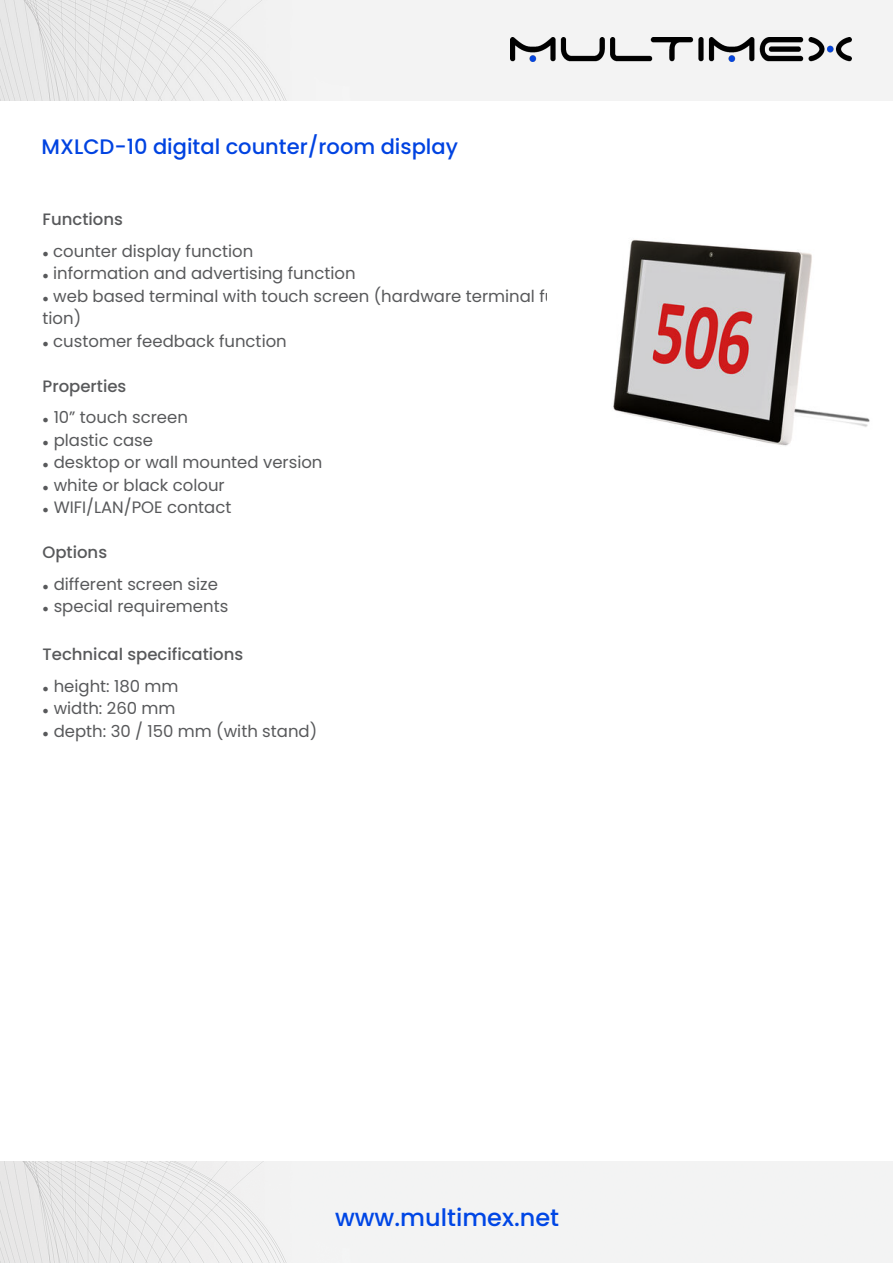
<style>
.page{position:relative;width:893px;height:1263px;background:#fff}
.page>*{position:absolute;margin:0;border:0;box-sizing:border-box;transform-origin:0 0}
.t1{font:500 24px "Poppins";color:#0046e5}
.t2{font:500 21px "Poppins";color:#0043e1}
.t3{font:16.5px/22.5px "Poppins";color:#58595b}
.t4{font:500 16.5px "Poppins";color:#58595b}
.s1{font-family:"Century Gothic";font-size:10.5px}
</style>
<div class="page">
<img style="left:0;top:1161px;width:893px;height:101px">
<img style="left:0;top:0;width:893px;height:100px">
<img style="left:510px;top:37px;width:341px;height:24px">
<img style="left:613px;top:239px;width:257px;height:207px">
<p class="t2" style="left:42px;top:135px;width:418px">MXLCD-10 digital counter/room display</p>
<p class="t4" style="left:43px;top:210px;width:82px">Functions</p>
<p class="t3" style="left:43px;top:240px;width:212px"><span class="s1">●</span> counter display function</p>
<p class="t3" style="left:43px;top:262px;width:315px"><span class="s1">●</span> information and advertising function</p>
<p class="t3" style="left:43px;top:285px;width:544px"><span class="s1">●</span> web based terminal with touch screen (hardware terminal func&shy;tion)</p>
<p class="t3" style="left:43px;top:330px;width:246px"><span class="s1">●</span> customer feedback function</p>
<p class="t4" style="left:43px;top:377px;width:85px">Properties</p>
<p class="t3" style="left:43px;top:406px;width:147px"><span class="s1">●</span> 10” touch screen</p>
<p class="t3" style="left:43px;top:429px;width:112px"><span class="s1">●</span> plastic case</p>
<p class="t3" style="left:43px;top:451px;width:281px"><span class="s1">●</span> desktop or wall mounted version</p>
<p class="t3" style="left:43px;top:474px;width:184px"><span class="s1">●</span> white or black colour</p>
<p class="t3" style="left:43px;top:496px;width:190px"><span class="s1">●</span> WIFI/LAN/POE contact</p>
<p class="t4" style="left:43px;top:543px;width:66px">Options</p>
<p class="t3" style="left:43px;top:573px;width:177px"><span class="s1">●</span> different screen size</p>
<p class="t3" style="left:43px;top:595px;width:187px"><span class="s1">●</span> special requirements</p>
<p class="t4" style="left:43px;top:645px;width:202px">Technical specifications</p>
<p class="t3" style="left:43px;top:675px;width:138px"><span class="s1">●</span> height: 180 mm</p>
<p class="t3" style="left:43px;top:697px;width:135px"><span class="s1">●</span> width: 260 mm</p>
<p class="t3" style="left:43px;top:720px;width:276px"><span class="s1">●</span> depth: 30 / 150 mm (with stand)</p>
<h1 class="t1" style="left:335px;top:1203px;width:226px">www.multimex.net</h1>
</div>
